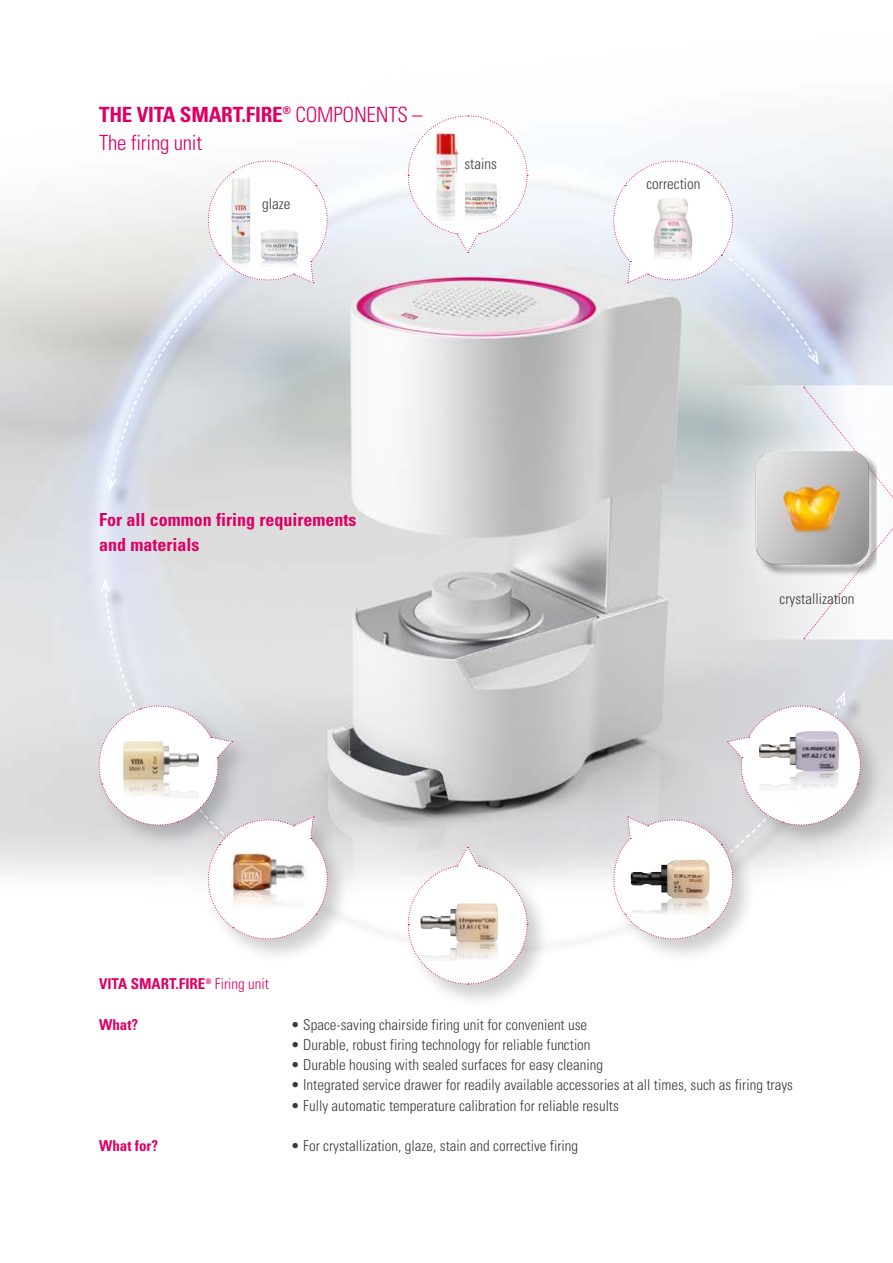
<style>
.page{position:relative;width:893px;height:1263px;background:#fff}
.page>*{position:absolute;margin:0;border:0;box-sizing:border-box;transform-origin:0 0}
.t1{font:300 condensed 21px/28px "Univers LT Std";letter-spacing:-.01em;color:#dd0064}
.t2{font:700 condensed 18px/24.5px "Univers LT Std";color:#dd0064}
.t3{font:300 condensed 15px "Univers LT Std";color:#3b3b3a}
.t4{font:700 condensed 15px "Univers LT Std";color:#dd0064}
.s1{font-weight:700}
.s2{font-weight:300}
</style>
<div class="page">
<svg style="left:103px;top:579px;width:743px;height:123px;background:#dadadc"></svg>
<svg style="left:100px;top:577px;width:12px;height:17px"></svg>
<div style="left:95px;top:702px;width:790px;height:306px;background:#000;opacity:.2"></div>
<svg style="left:608px;top:689px;width:259px;height:258px"></svg>
<svg style="left:407px;top:847px;width:121px;height:138px"></svg>
<svg style="left:92px;top:700px;width:241px;height:247px"></svg>
<img style="left:420px;top:903px;width:78px;height:78px">
<img style="left:631px;top:899px;width:79px;height:37px">
<img style="left:759px;top:731px;width:80px;height:80px">
<div style="left:110px;top:175px;width:727px;height:333px;background:#000;opacity:.4"></div>
<svg style="left:108px;top:171px;width:712px;height:320px;background:#dadbe0"></svg>
<svg style="left:806px;top:349px;width:14px;height:18px"></svg>
<svg style="left:106px;top:476px;width:12px;height:17px"></svg>
<svg style="left:360px;top:385px;width:533px;height:255px;background:#d1d2d2"></svg>
<div style="left:720px;top:416px;width:173px;height:189px;background:#fff;opacity:.75"></div>
<img style="left:734px;top:443px;width:142px;height:135px">
<svg style="left:608px;top:153px;width:133px;height:133px"></svg>
<svg style="left:407px;top:115px;width:121px;height:138px"></svg>
<svg style="left:200px;top:153px;width:133px;height:133px"></svg>
<img style="left:123px;top:741px;width:76px;height:76px">
<img style="left:231px;top:845px;width:78px;height:44px">
<img style="left:228px;top:889px;width:81px;height:45px">
<img style="left:631px;top:859px;width:79px;height:40px">
<img style="left:654px;top:198px;width:38px;height:50px">
<h1 class="t1" style="left:99px;top:100px;width:325px"><span class="s1">THE VITA SMART.FIRE</span><sup>®</sup> COMPONENTS –<br>The firing unit</h1>
<p class="t3" style="left:262px;top:195px;width:30px">glaze</p>
<p class="t3" style="left:464px;top:155px;width:34px">stains</p>
<p class="t2" style="left:99px;top:508px;width:259px">For all common firing requirements and materials</p>
<p class="t3" style="left:646px;top:175px;width:56px">correction</p>
<p class="t3" style="left:780px;top:590px;width:76px">crystallization</p>
<p class="t4" style="left:99px;top:975px;width:172px">VITA SMART.FIRE<sup>®</sup> <span class="s2">Firing unit</span></p>
<p class="t4" style="left:99px;top:1015px;width:41px">What?</p>
<p class="t4" style="left:99px;top:1137px;width:61px">What for?</p>
<p class="t3" style="left:291px;top:1015px;width:298px">• Space-saving chairside firing unit for convenient use</p>
<p class="t3" style="left:291px;top:1036px;width:301px">• Durable, robust firing technology for reliable function</p>
<p class="t3" style="left:291px;top:1056px;width:314px">• Durable housing with sealed surfaces for easy cleaning</p>
<p class="t3" style="left:291px;top:1076px;width:504px">• Integrated service drawer for readily available accessories at all times, such as firing trays</p>
<p class="t3" style="left:291px;top:1096px;width:330px">• Fully automatic temperature calibration for reliable results</p>
<p class="t3" style="left:291px;top:1137px;width:289px">• For crystallization, glaze, stain and corrective firing</p>
</div>
